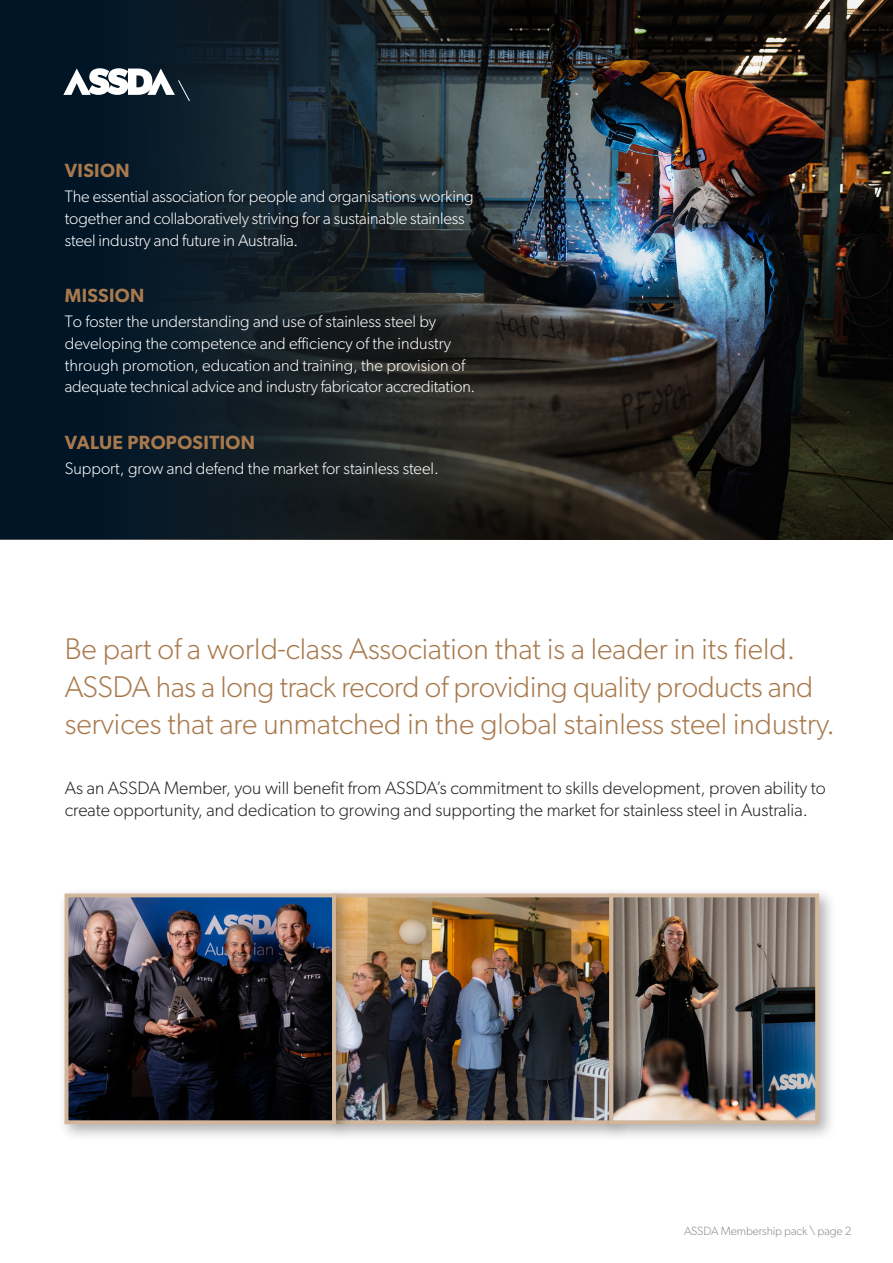
<style>
.page{position:relative;width:893px;height:1263px;background:#fff}
.page>*{position:absolute;margin:0;border:0;box-sizing:border-box;transform-origin:0 0}
.Headline{font:300 30px/37.5px "Gibson";color:#a8794d}
.Heading_3{font:600 19.2px "Gibson";letter-spacing:.02em;color:#a8794d}
.body{font:300 18px/22.5px "Gibson";color:#231f20}
.body-2{font:300 16.65px/21.6px "Gibson";letter-spacing:-.01em;color:#fff}
.body-3{font:300 12px "Gibson";letter-spacing:-.01em;color:#888c8f}
</style>
<div class="page">
<div style="left:325px;top:886px;width:305px;height:255px;background:#231f20;opacity:.36"></div>
<img style="left:353px;top:898px;width:249px;height:221px">
<div style="left:332px;top:893px;width:281px;height:231px;border:4px solid #d1b69b"></div>
<img style="left:719px;top:0;width:174px;height:539px">
<img style="left:0;top:0;width:719px;height:539px">
<div style="left:58px;top:886px;width:295px;height:255px;background:#231f20;opacity:.36"></div>
<div style="left:65px;top:893px;width:271px;height:231px;border:4px solid #d1b69b"></div>
<div style="left:602px;top:886px;width:234px;height:255px;background:#231f20;opacity:.36"></div>
<div style="left:609px;top:893px;width:210px;height:231px;border:4px solid #d1b69b"></div>
<svg style="left:63px;top:68px;width:127px;height:33px"></svg>
<p class="Heading_3" style="left:65px;top:159px;width:66px">VISION</p>
<p class="body-2" style="left:65px;top:186px;width:410px">The essential association for people and organisations working together and collaboratively striving for a sustainable stainless steel industry and future in Australia.</p>
<p class="Heading_3" style="left:65px;top:284px;width:81px">MISSION</p>
<p class="body-2" style="left:65px;top:311px;width:412px">To foster the understanding and use of stainless steel by developing the competence and efficiency of the industry through promotion, education and training, the provision of adequate technical advice and industry fabricator accreditation.</p>
<p class="Heading_3" style="left:65px;top:431px;width:192px">VALUE PROPOSITION</p>
<p class="body-2" style="left:65px;top:457px;width:376px">Support, grow and defend the market for stainless steel.</p>
<p class="Headline" style="left:65px;top:629px;width:772px">Be part of a world-class Association that is a leader in its field.<br>ASSDA has a long track record of providing quality products and services that are unmatched in the global stainless steel industry.</p>
<p class="body" style="left:65px;top:776px;width:763px">As an ASSDA Member, you will benefit from ASSDA’s commitment to skills development, proven ability to create opportunity, and dedication to growing and supporting the market for stainless steel in Australia.</p>
<p class="body-3" style="left:684px;top:1223px;width:169px">ASSDA Membership pack \ page 2</p>
</div>
